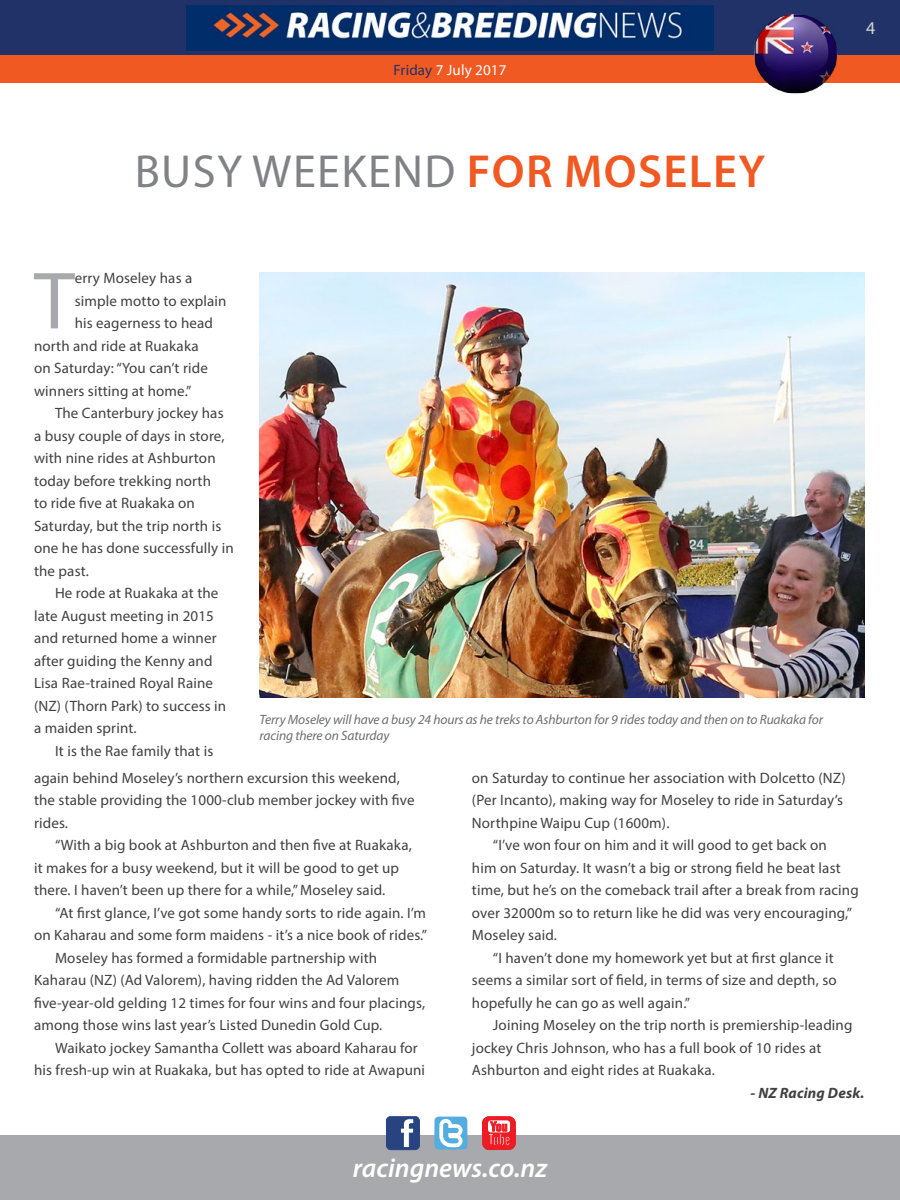
<style>
.page{position:relative;width:900px;height:1200px;background:#fff}
.page>*{position:absolute;margin:0;border:0;box-sizing:border-box;transform-origin:0 0}
.t1{font:81.75px "Myriad Pro";color:#a7a9ac}
.t2{font:46.5px "Myriad Pro";letter-spacing:.03em;color:#808285}
.t3{font:600 46.5px "Myriad Pro";letter-spacing:.03em;color:#f15922}
.t4{font:italic 600 27px "Myriad Pro";color:#fff}
.t5{font:18px "Myriad Pro";color:#d1d4d4}
.t6{font:15px/22.5px "Myriad Pro";letter-spacing:.01em;color:#414042}
.t7{font:15px "Myriad Pro";letter-spacing:.01em;color:#fff}
.t8{font:italic 700 15px "Myriad Pro";letter-spacing:.01em;color:#414042}
.t9{font:italic 13.5px/16.2px "Myriad Pro";letter-spacing:-.01em;color:#6d6e71}
.s1{color:#203267}
.s2{font-weight:600;color:#f15922}
</style>
<div class="page">
<div style="left:0;top:1136px;width:900px;height:64px;background:#a7a9ac"></div>
<svg style="left:386px;top:1117px;width:34px;height:33px"></svg>
<svg style="left:434px;top:1117px;width:33px;height:33px"></svg>
<svg style="left:482px;top:1116px;width:34px;height:34px"></svg>
<div style="left:0;top:0;width:900px;height:64px;background:#203267"></div>
<div style="left:0;top:56px;width:900px;height:27px;background:#f15922"></div>
<img style="left:187px;top:5px;width:526px;height:46px">
<img style="left:260px;top:272px;width:605px;height:425px">
<img style="left:752px;top:14px;width:88px;height:80px">
<p class="t7" style="left:393px;top:61px;width:115px"><span class="s1">Friday</span> 7 July 2017</p>
<h2 class="t2" style="left:135px;top:143px;width:361px">Busy weekend <span class="s2">FOR</span></h2>
<h2 class="t3" style="left:564px;top:142px;width:202px">MOSELEY</h2>
<p class="t5" style="left:866px;top:17px;width:11px">4</p>
<h1 class="t1" style="left:34px;top:251px;width:42px">T</h1>
<p class="t6" style="left:75px;top:267px;width:119px">erry Moseley has a</p>
<p class="t6" style="left:75px;top:289px;width:153px">simple motto to explain</p>
<p class="t6" style="left:75px;top:312px;width:140px">his eagerness to head</p>
<p class="t6" style="left:34px;top:334px;width:166px">north and ride at Ruakaka</p>
<p class="t6" style="left:34px;top:357px;width:175px">on Saturday: “You can’t ride</p>
<p class="t6" style="left:34px;top:379px;width:159px">winners sitting at home.”</p>
<p class="t6" style="left:55px;top:402px;width:170px">The Canterbury jockey has</p>
<p class="t6" style="left:34px;top:424px;width:192px">a busy couple of days in store,</p>
<p class="t6" style="left:34px;top:447px;width:183px">with nine rides at Ashburton</p>
<p class="t6" style="left:34px;top:469px;width:179px">today before trekking north</p>
<p class="t6" style="left:34px;top:492px;width:162px">to ride five at Ruakaka on</p>
<p class="t6" style="left:34px;top:514px;width:189px">Saturday, but the trip north is</p>
<p class="t6" style="left:34px;top:537px;width:201px">one he has done successfully in</p>
<p class="t6" style="left:34px;top:559px;width:56px">the past.</p>
<p class="t6" style="left:55px;top:582px;width:165px">He rode at Ruakaka at the</p>
<p class="t6" style="left:34px;top:604px;width:181px">late August meeting in 2015</p>
<p class="t6" style="left:34px;top:627px;width:184px">and returned home a winner</p>
<p class="t6" style="left:34px;top:649px;width:180px">after guiding the Kenny and</p>
<p class="t6" style="left:34px;top:672px;width:181px">Lisa Rae-trained Royal Raine</p>
<p class="t6" style="left:34px;top:694px;width:194px">(NZ) (Thorn Park) to success in</p>
<p class="t6" style="left:34px;top:717px;width:104px">a maiden sprint.</p>
<p class="t6" style="left:55px;top:739px;width:160px">It is the Rae family that is</p>
<p class="t6" style="left:34px;top:766px;width:382px">again behind Moseley’s northern excursion this weekend, the stable providing the 1000-club member jockey with five rides.</p>
<p class="t6" style="left:34px;top:834px;width:379px;text-indent:21px">“With a big book at Ashburton and then five at Ruakaka, it makes for a busy weekend, but it will be good to get up there. I haven’t been up there for a while,” Moseley said.</p>
<p class="t6" style="left:55px;top:901px;width:372px">“At first glance, I’ve got some handy sorts to ride again. I’m</p>
<p class="t6" style="left:34px;top:924px;width:395px">on Kaharau and some form maidens - it’s a nice book of rides.”</p>
<p class="t6" style="left:55px;top:946px;width:324px">Moseley has formed a formidable partnership with</p>
<p class="t6" style="left:34px;top:969px;width:367px">Kaharau (NZ) (Ad Valorem), having ridden the Ad Valorem</p>
<p class="t6" style="left:34px;top:991px;width:393px">five-year-old gelding 12 times for four wins and four placings,</p>
<p class="t6" style="left:34px;top:1014px;width:350px">among those wins last year’s Listed Dunedin Gold Cup.</p>
<p class="t6" style="left:55px;top:1036px;width:364px">Waikato jockey Samantha Collett was aboard Kaharau for</p>
<p class="t6" style="left:34px;top:1059px;width:393px">his fresh-up win at Ruakaka, but has opted to ride at Awapuni</p>
<p class="t9" style="left:260px;top:711px;width:565px">Terry Moseley will have a busy 24 hours as he treks to Ashburton for 9 rides today and then on to Ruakaka for racing there on Saturday</p>
<p class="t6" style="left:472px;top:766px;width:375px">on Saturday to continue her association with Dolcetto (NZ) (Per Incanto), making way for Moseley to ride in Saturday’s<br>Northpine Waipu Cup (1600m).</p>
<p class="t6" style="left:493px;top:834px;width:335px">“I’ve won four on him and it will good to get back on</p>
<p class="t6" style="left:472px;top:856px;width:370px">him on Saturday. It wasn’t a big or strong field he beat last</p>
<p class="t6" style="left:472px;top:879px;width:388px">time, but he’s on the comeback trail after a break from racing</p>
<p class="t6" style="left:472px;top:901px;width:382px">over 32000m so to return like he did was very encouraging,”</p>
<p class="t6" style="left:472px;top:924px;width:87px">Moseley said.</p>
<p class="t6" style="left:493px;top:946px;width:342px">“I haven’t done my homework yet but at first glance it</p>
<p class="t6" style="left:472px;top:969px;width:366px">seems a similar sort of field, in terms of size and depth, so</p>
<p class="t6" style="left:472px;top:991px;width:220px">hopefully he can go as well again.”</p>
<p class="t6" style="left:493px;top:1014px;width:361px">Joining Moseley on the trip north is premiership-leading</p>
<p class="t6" style="left:472px;top:1036px;width:351px">jockey Chris Johnson, who has a full book of 10 rides at</p>
<p class="t6" style="left:472px;top:1059px;width:245px">Ashburton and eight rides at Ruakaka.</p>
<p class="t8" style="left:751px;top:1083px;width:115px">- NZ Racing Desk.</p>
<h3 class="t4" style="left:353px;top:1150px;width:196px">racingnews.co.nz</h3>
</div>
